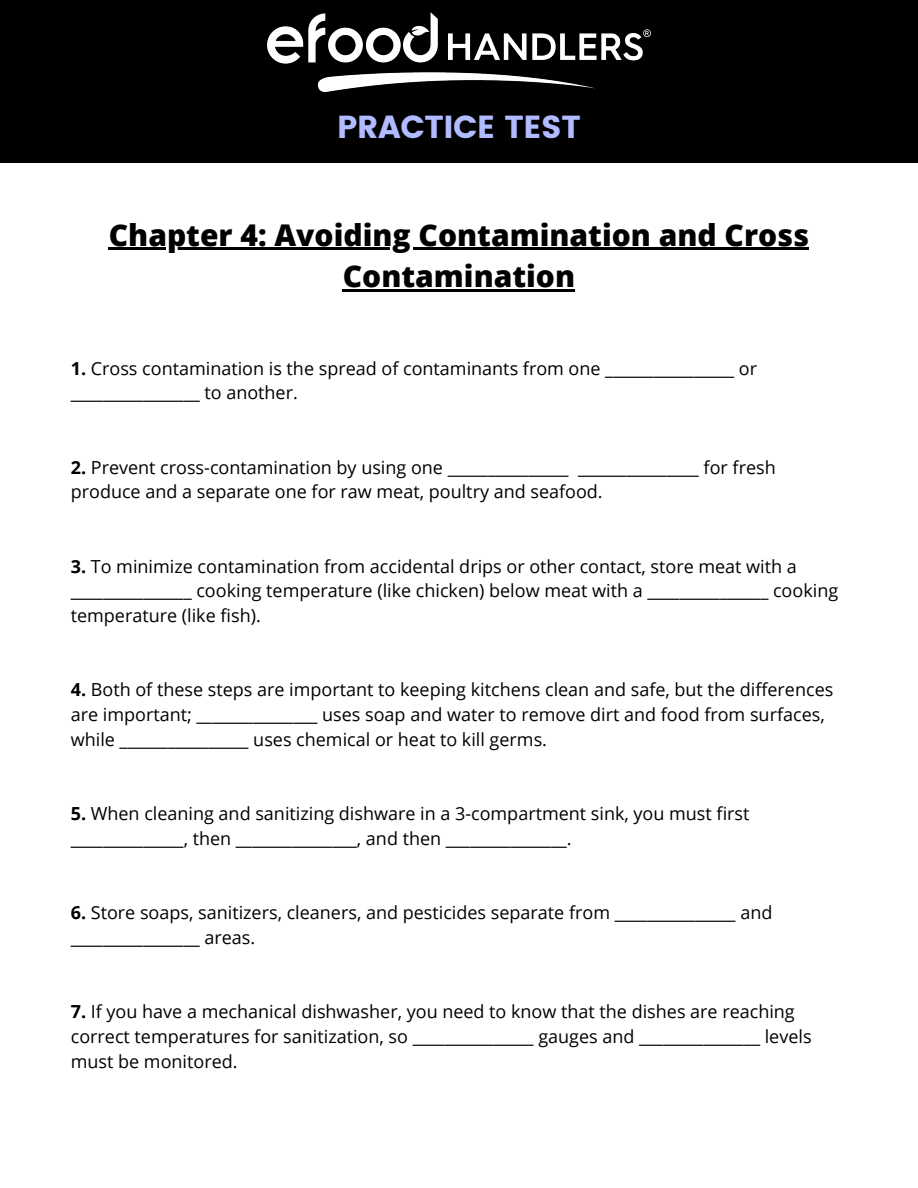
<style>
.page{position:relative;width:918px;height:1188px;background:#fff}
.page>*{position:absolute;margin:0;border:0;box-sizing:border-box;transform-origin:0 0}
.t1{font:31.8px "Poppins";letter-spacing:-.01em;color:#b1bbff}
.t2{font:800 30px/41.7px "Open Sans";color:#000;text-align:center}
.t3{font:18px/24.8px "Open Sans";color:#000}
.s1{font-weight:700}
</style>
<div class="page">
<div style="left:0;top:0;width:918px;height:163px;background:#000"></div>
<img style="left:268px;top:13px;width:382px;height:78px">
<hr style="left:109px;top:248px;width:700px;height:2px;background:#000">
<hr style="left:343px;top:289px;width:232px;height:3px;background:#000">
<h1 class="t1" style="left:337px;top:109px;width:245px">PRACTICE TEST</h1>
<h2 class="t2" style="left:109px;top:213px;width:702px">Chapter 4: Avoiding Contamination and Cross<br>Contamination</h2>
<p class="t3" style="left:71px;top:355px;width:688px"><span class="s1">1.</span> Cross contamination is the spread of contaminants from one ________________ or ________________ to another.</p>
<p class="t3" style="left:71px;top:454px;width:706px"><span class="s1">2.</span> Prevent cross-contamination by using one _______________ _______________ for fresh produce and a separate one for raw meat, poultry and seafood.</p>
<p class="t3" style="left:71px;top:553px;width:769px"><span class="s1">3.</span> To minimize contamination from accidental drips or other contact, store meat with a _______________ cooking temperature (like chicken) below meat with a _______________ cooking temperature (like fish).</p>
<p class="t3" style="left:71px;top:677px;width:764px"><span class="s1">4.</span> Both of these steps are important to keeping kitchens clean and safe, but the differences are important; _______________ uses soap and water to remove dirt and food from surfaces, while ________________ uses chemical or heat to kill germs.</p>
<p class="t3" style="left:71px;top:801px;width:680px"><span class="s1">5.</span> When cleaning and sanitizing dishware in a 3-compartment sink, you must first ______________, then _______________, and then _______________.</p>
<p class="t3" style="left:71px;top:900px;width:703px"><span class="s1">6.</span> Store soaps, sanitizers, cleaners, and pesticides separate from _______________ and ________________ areas.</p>
<p class="t3" style="left:71px;top:999px;width:742px"><span class="s1">7.</span> If you have a mechanical dishwasher, you need to know that the dishes are reaching correct temperatures for sanitization, so _______________ gauges and _______________ levels must be monitored.</p>
</div>
